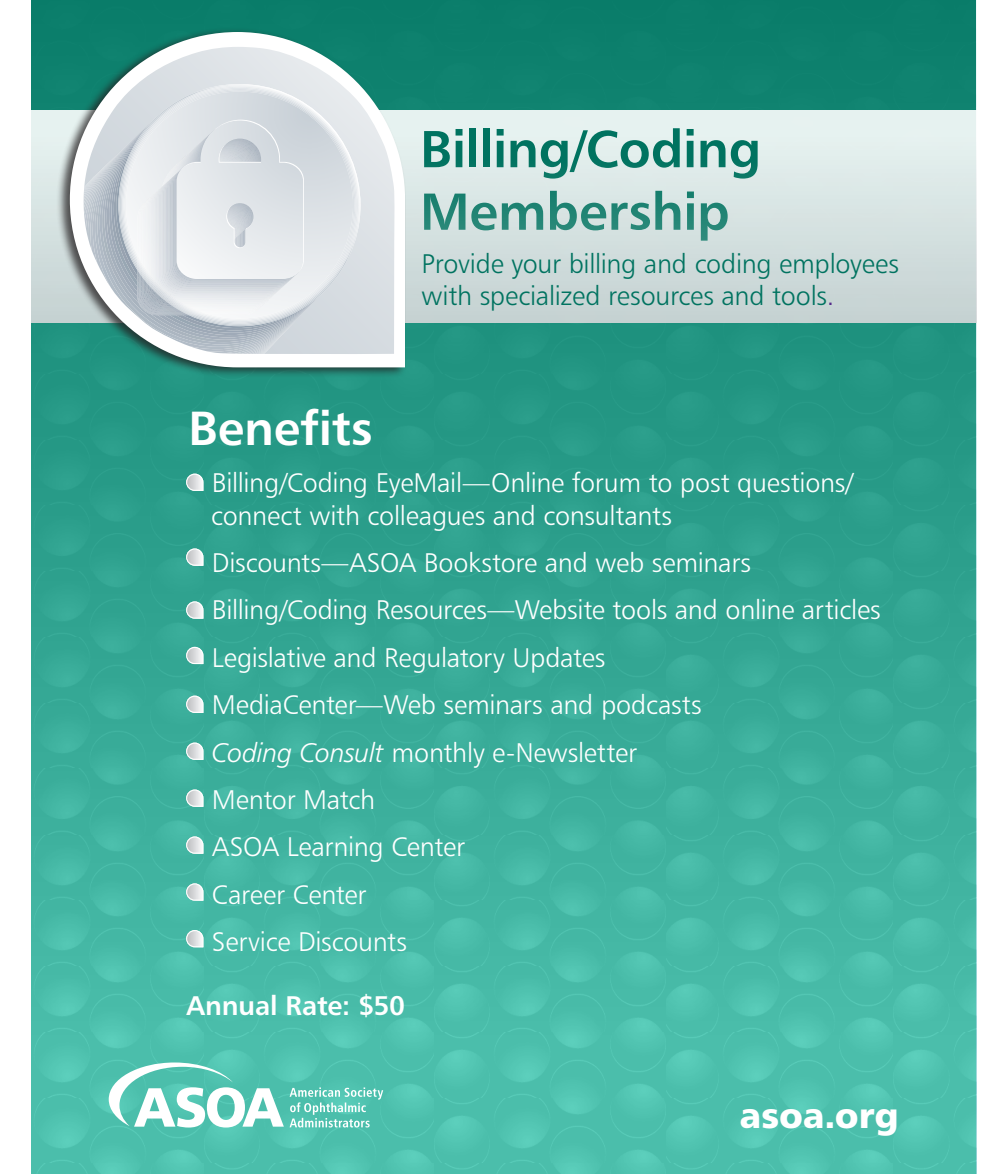
<style>
.page{position:relative;width:1008px;height:1174px;background:#fff}
.page>*{position:absolute;margin:0;border:0;box-sizing:border-box;transform-origin:0 0}
.t1{font:52.05px/62.6px "Humanist 777 BT Bold B";letter-spacing:-.01em;color:#007360}
.t2{font:48px "Humanist 777 BT Bold B";color:#fff}
.t3{font:36px "Humanist 777 BT Black B";letter-spacing:-.005em;color:#fff}
.t4{font:27px "Humanist 777 BT Light B";letter-spacing:-.01em;color:#fff}
.t5{font:27px/31.5px "Humanist 777 BT Light B";letter-spacing:-.01em;color:#007360}
.t6{font:27px "Humanist 777 BT Bold B";letter-spacing:-.005em;color:#fff}
.s1{color:#542989}
.s2{font-family:"Humanist 777 BT Light Italic B"}
</style>
<div class="page">
<div style="left:32px;top:0;width:172px;height:111px;background:#0b7e6b"></div>
<img style="left:32px;top:322px;width:24px;height:52px">
<div style="left:436px;top:0;width:457px;height:111px;background:#0d806d"></div>
<div style="left:436px;top:322px;width:457px;height:52px;background:#209380"></div>
<div style="left:204px;top:0;width:232px;height:111px;background:#0b7e6b"></div>
<div style="left:893px;top:0;width:83px;height:111px;background:#0d806d"></div>
<div style="left:893px;top:322px;width:83px;height:52px;background:#209380"></div>
<div style="left:32px;top:374px;width:172px;height:197px;background:#289b88"></div>
<div style="left:436px;top:374px;width:457px;height:197px;background:#289b88"></div>
<div style="left:204px;top:374px;width:232px;height:197px;background:#289b88"></div>
<div style="left:893px;top:374px;width:83px;height:197px;background:#289b88"></div>
<div style="left:32px;top:571px;width:172px;height:66px;background:#30a390"></div>
<div style="left:32px;top:637px;width:172px;height:66px;background:#35a895"></div>
<img style="left:32px;top:703px;width:172px;height:197px">
<div style="left:436px;top:571px;width:457px;height:66px;background:#30a390"></div>
<div style="left:436px;top:637px;width:457px;height:66px;background:#35a895"></div>
<img style="left:436px;top:703px;width:457px;height:197px">
<div style="left:204px;top:571px;width:232px;height:66px;background:#30a390"></div>
<div style="left:204px;top:637px;width:232px;height:66px;background:#35a895"></div>
<img style="left:204px;top:703px;width:232px;height:197px">
<div style="left:893px;top:571px;width:83px;height:66px;background:#31a491"></div>
<div style="left:893px;top:637px;width:83px;height:66px;background:#35a895"></div>
<img style="left:893px;top:703px;width:83px;height:197px">
<img style="left:32px;top:900px;width:172px;height:263px">
<img style="left:436px;top:900px;width:457px;height:263px">
<img style="left:204px;top:900px;width:232px;height:263px">
<img style="left:893px;top:900px;width:83px;height:263px">
<img style="left:32px;top:1163px;width:172px;height:11px">
<img style="left:436px;top:1163px;width:457px;height:11px">
<img style="left:204px;top:1163px;width:232px;height:11px">
<img style="left:893px;top:1163px;width:83px;height:11px">
<div style="left:32px;top:111px;width:944px;height:211px;background:linear-gradient(to bottom,#e9f5f3,#c5d1d2)"></div>
<svg style="left:186px;top:473px;width:18px;height:18px"></svg>
<svg style="left:186px;top:548px;width:18px;height:18px"></svg>
<svg style="left:186px;top:601px;width:18px;height:17px"></svg>
<svg style="left:186px;top:647px;width:18px;height:17px"></svg>
<svg style="left:186px;top:695px;width:18px;height:18px"></svg>
<svg style="left:186px;top:742px;width:18px;height:18px"></svg>
<svg style="left:186px;top:789px;width:18px;height:18px"></svg>
<svg style="left:186px;top:836px;width:18px;height:17px"></svg>
<svg style="left:186px;top:883px;width:18px;height:17px"></svg>
<svg style="left:186px;top:930px;width:18px;height:17px"></svg>
<svg style="left:290px;top:1087px;width:93px;height:40px;background:#75cec0"></svg>
<svg style="left:109px;top:1062px;width:175px;height:65px"></svg>
<div style="left:56px;top:28px;width:350px;height:350px;background:#231f20;opacity:.75"></div>
<svg style="left:70px;top:32px;width:335px;height:335px"></svg>
<svg style="left:82px;top:40px;width:340px;height:324px"></svg>
<svg style="left:84px;top:47px;width:311px;height:307px;background:#b8d2d1"></svg>
<svg style="left:126px;top:91px;width:227px;height:228px;background:#dce1e5"></svg>
<svg style="left:84px;top:120px;width:233px;height:234px"></svg>
<h1 class="t1" style="left:420px;top:117px;width:343px">Billing/Coding<br>Membership</h1>
<p class="t2" style="left:188px;top:398px;width:186px">Benefits</p>
<p class="t5" style="left:422px;top:247px;width:479px">Provide your billing and coding employees with specialized resources and tools<span class="s1">.</span></p>
<p class="t4" style="left:212px;top:466px;width:643px">Billing/Coding EyeMail—Online forum to post questions/</p>
<p class="t4" style="left:211px;top:498px;width:462px">connect with colleagues and consultants</p>
<p class="t4" style="left:188px;top:546px;width:564px">• Discounts—ASOA Bookstore and web seminars</p>
<p class="t4" style="left:188px;top:593px;width:694px">• Billing/Coding Resources—Website tools and online articles</p>
<p class="t4" style="left:212px;top:641px;width:395px">Legislative and Regulatory Updates</p>
<p class="t4" style="left:212px;top:688px;width:491px">MediaCenter—Web seminars and podcasts</p>
<p class="t4" style="left:212px;top:735px;width:427px"><span class="s2">Coding Consult</span> monthly e-Newsletter</p>
<p class="t4" style="left:212px;top:783px;width:165px">Mentor Match</p>
<p class="t4" style="left:212px;top:830px;width:255px">ASOA Learning Center</p>
<p class="t4" style="left:212px;top:878px;width:156px">Career Center</p>
<p class="t4" style="left:212px;top:925px;width:197px">Service Discounts</p>
<p class="t6" style="left:186px;top:988px;width:220px">Annual Rate: $50</p>
<p class="t3" style="left:740px;top:1091px;width:161px">asoa.org</p>
</div>
